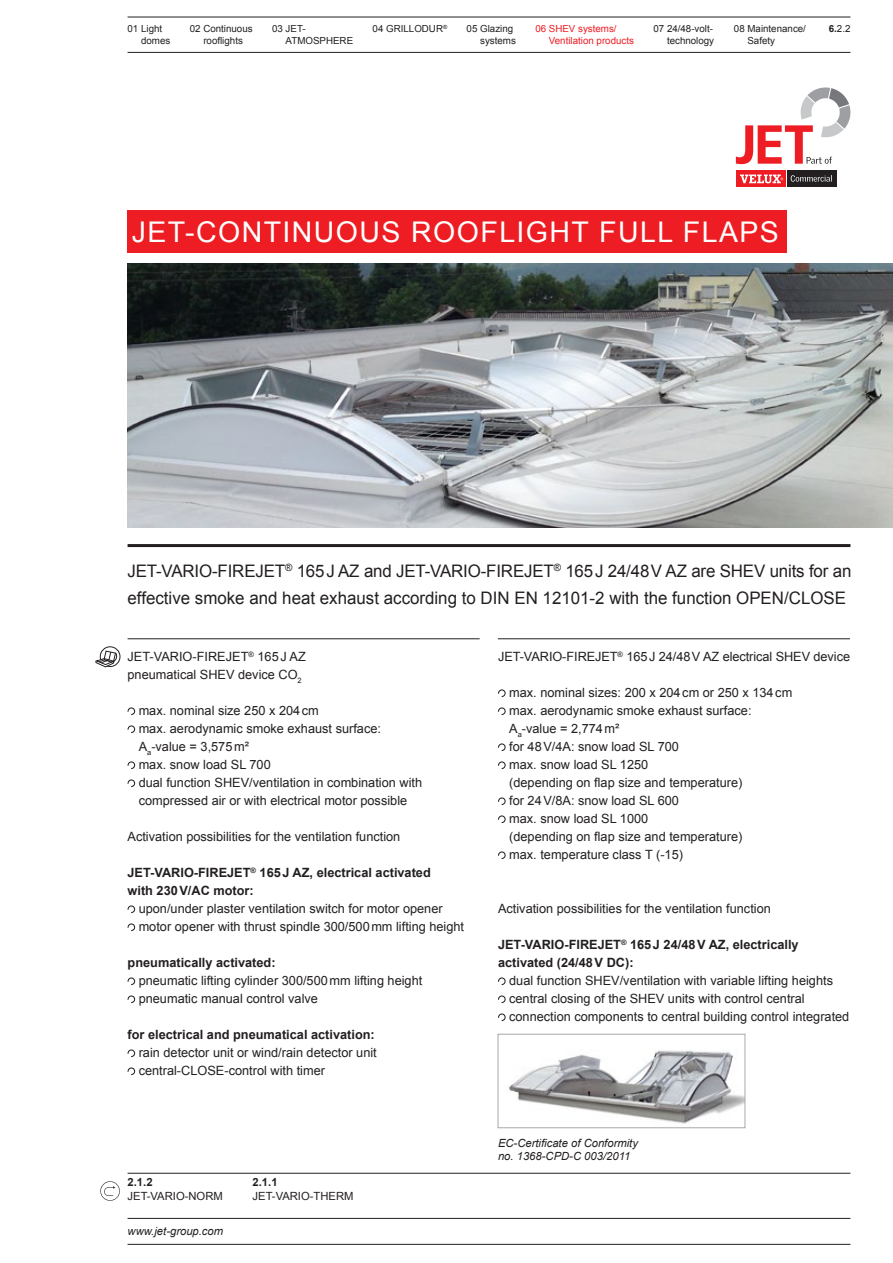
<style>
.page{position:relative;width:893px;height:1263px;background:#fff}
.page>*{position:absolute;margin:0;border:0;box-sizing:border-box;transform-origin:0 0}
.H1_Prospektthema{font:28.5px "Arial";letter-spacing:.05em;color:#fff}
.H2_Subthema{font:17.25px/27px "Arial";color:#231f20}
.Fließtext{font:12.75px/18px "Arial";color:#231f20}
.Fließtext-2{font:700 12.75px/18px "Arial";color:#231f20}
.Bildunterschriften{font:italic 11.25px/13.5px "Arial";color:#231f20}
.Inhalt{font:11.25px "Arial";color:#231f20}
.Internetlink{font:italic 11.25px "Arial";color:#231f20}
.Prospektnummer{font:700 11.25px "Arial";color:#231f20}
.Themen{font:9.75px/12px "Arial";color:#231f20;text-align:right}
.Themen-2{font:9.75px/12px "Arial";color:#ee1d23}
.übergeordnete_Nummer{font:9.75px "Arial";color:#231f20}
.s1{font-weight:700}
</style>
<div class="page">
<img style="left:128px;top:263px;width:765px;height:264px">
<hr style="left:128px;top:544px;width:722px;height:3px;background:#231f20">
<div style="left:128px;top:210px;width:659px;height:43px;background:#ee1d23"></div>
<hr style="left:128px;top:52px;width:722px;height:1px;background:#231f20">
<hr style="left:128px;top:17px;width:722px;height:1px;background:#231f20">
<svg style="left:100px;top:1181px;width:20px;height:20px"></svg>
<hr style="left:128px;top:1173px;width:722px;height:1px;background:#231f20">
<hr style="left:128px;top:1218px;width:722px;height:1px;background:#231f20">
<hr style="left:128px;top:1244px;width:722px;height:1px;background:#231f20">
<svg style="left:128px;top:707px;width:7px;height:8px"></svg>
<svg style="left:128px;top:725px;width:7px;height:8px"></svg>
<svg style="left:128px;top:761px;width:7px;height:8px"></svg>
<svg style="left:128px;top:779px;width:7px;height:8px"></svg>
<svg style="left:128px;top:905px;width:7px;height:8px"></svg>
<svg style="left:128px;top:923px;width:7px;height:8px"></svg>
<svg style="left:128px;top:977px;width:7px;height:8px"></svg>
<svg style="left:128px;top:995px;width:7px;height:8px"></svg>
<svg style="left:128px;top:1049px;width:7px;height:8px"></svg>
<svg style="left:128px;top:1067px;width:7px;height:8px"></svg>
<hr style="left:128px;top:638px;width:352px;height:1px;background:#231f20">
<hr style="left:498px;top:638px;width:352px;height:1px;background:#231f20">
<svg style="left:498px;top:689px;width:8px;height:8px"></svg>
<svg style="left:498px;top:707px;width:8px;height:8px"></svg>
<svg style="left:498px;top:743px;width:8px;height:8px"></svg>
<svg style="left:498px;top:761px;width:8px;height:8px"></svg>
<svg style="left:498px;top:797px;width:8px;height:8px"></svg>
<svg style="left:498px;top:815px;width:8px;height:8px"></svg>
<svg style="left:498px;top:851px;width:8px;height:8px"></svg>
<svg style="left:498px;top:977px;width:8px;height:8px"></svg>
<svg style="left:498px;top:995px;width:8px;height:8px"></svg>
<svg style="left:498px;top:1013px;width:8px;height:8px"></svg>
<img style="left:509px;top:1050px;width:234px;height:74px">
<div style="left:498px;top:1034px;width:247px;height:94px;border:1px solid #a8a9ad"></div>
<div style="left:100px;top:647px;width:20px;height:20px;border:1px solid #231f20;border-radius:50%"></div>
<svg style="left:95px;top:650px;width:23px;height:18px"></svg>
<svg style="left:736px;top:171px;width:49px;height:16px"></svg>
<svg style="left:740px;top:175px;width:43px;height:8px"></svg>
<div style="left:787px;top:171px;width:49px;height:16px;background:#231f20"></div>
<svg style="left:791px;top:175px;width:41px;height:7px"></svg>
<svg style="left:736px;top:87px;width:114px;height:77px"></svg>
<p class="Themen" style="left:141px;top:23px;width:31px;text-align:left;text-indent:-14px">01 Light domes</p>
<p class="Themen" style="left:190px;top:23px;width:64px;text-align:center">02 Continuous rooflights</p>
<p class="Themen" style="left:286px;top:23px;width:69px;text-align:left;text-indent:-14px">03 JET-<br>ATMOSPHERE</p>
<p class="Themen" style="left:373px;top:23px;width:76px">04 GRILLODUR<sup>®</sup></p>
<p class="Themen" style="left:467px;top:23px;width:51px">05 Glazing systems</p>
<p class="Themen-2" style="left:549px;top:23px;width:87px;text-indent:-14px">06 SHEV systems/<br>Ventilation products</p>
<p class="Themen" style="left:653px;top:23px;width:62px">07 24/48-volt&shy;technology</p>
<p class="Themen" style="left:734px;top:23px;width:74px">08 Maintenance/</p>
<p class="übergeordnete_Nummer" style="left:829px;top:22px;width:23px"><span class="s1">6.</span>2.2</p>
<p class="Themen" style="left:747px;top:35px;width:29px">Safety</p>
<p class="H1_Prospektthema" style="left:132px;top:213px;width:649px">JET-CONTINUOUS ROOFLIGHT FULL FLAPS</p>
<p class="H2_Subthema" style="left:128px;top:557px;width:725px">JET-VARIO-FIREJET<sup>®</sup> 165J AZ and JET-VARIO-FIREJET<sup>®</sup> 165J 24/48V AZ are SHEV units for an effective smoke and heat exhaust according to DIN EN 12101-2 with the function OPEN/CLOSE</p>
<p class="Fließtext" style="left:128px;top:648px;width:180px">JET-VARIO-FIREJET<sup>®</sup> 165J AZ</p>
<p class="Fließtext" style="left:128px;top:666px;width:176px">pneumatical SHEV device CO<sub>2</sub></p>
<p class="Fließtext" style="left:139px;top:702px;width:182px">max. nominal size 250 x 204cm</p>
<p class="Fließtext" style="left:139px;top:720px;width:244px">max. aerodynamic smoke exhaust surface:<br>A<sub>a</sub>-value = 3,575m²</p>
<p class="Fließtext" style="left:139px;top:756px;width:134px">max. snow load SL 700</p>
<p class="Fließtext" style="left:139px;top:774px;width:285px">dual function SHEV/ventilation in combination with compressed air or with electrical motor possible</p>
<p class="Fließtext" style="left:128px;top:828px;width:274px">Activation possibilities for the ventilation function</p>
<p class="Fließtext-2" style="left:128px;top:864px;width:305px">JET-VARIO-FIREJET<sup>®</sup> 165J AZ, electrical activated with 230V/AC motor:</p>
<p class="Fließtext" style="left:139px;top:900px;width:306px">upon/under plaster ventilation switch for motor opener</p>
<p class="Fließtext" style="left:139px;top:918px;width:327px">motor opener with thrust spindle 300/500mm lifting height</p>
<p class="Fließtext-2" style="left:128px;top:954px;width:150px">pneumatically activated:</p>
<p class="Fließtext" style="left:139px;top:972px;width:285px">pneumatic lifting cylinder 300/500mm lifting height</p>
<p class="Fließtext" style="left:139px;top:990px;width:181px">pneumatic manual control valve</p>
<p class="Fließtext-2" style="left:128px;top:1026px;width:249px">for electrical and pneumatical activation:</p>
<p class="Fließtext" style="left:139px;top:1044px;width:240px">rain detector unit or wind/rain detector unit</p>
<p class="Fließtext" style="left:139px;top:1062px;width:188px">central-CLOSE-control with timer</p>
<p class="Prospektnummer" style="left:128px;top:1175px;width:27px">2.1.2</p>
<p class="Inhalt" style="left:128px;top:1188px;width:97px">JET-VARIO-NORM</p>
<p class="Internetlink" style="left:128px;top:1224px;width:97px">www.jet-group.com</p>
<p class="Prospektnummer" style="left:253px;top:1175px;width:27px">2.1.1</p>
<p class="Inhalt" style="left:253px;top:1188px;width:103px">JET-VARIO-THERM</p>
<p class="Fließtext" style="left:498px;top:648px;width:353px">JET-VARIO-FIREJET<sup>®</sup> 165J 24/48V AZ electrical SHEV device</p>
<p class="Fließtext" style="left:509px;top:684px;width:285px">max. nominal sizes: 200 x 204cm or 250 x 134cm</p>
<p class="Fließtext" style="left:509px;top:702px;width:244px">max. aerodynamic smoke exhaust surface:<br>A<sub>a</sub>-value = 2,774m²</p>
<p class="Fließtext" style="left:509px;top:738px;width:171px">for 48V/4A: snow load SL 700</p>
<p class="Fließtext" style="left:509px;top:756px;width:235px">max. snow load SL 1250<br>(depending on flap size and temperature)</p>
<p class="Fließtext" style="left:509px;top:792px;width:171px">for 24V/8A: snow load SL 600</p>
<p class="Fließtext" style="left:509px;top:810px;width:235px">max. snow load SL 1000<br>(depending on flap size and temperature)</p>
<p class="Fließtext" style="left:509px;top:846px;width:175px">max. temperature class T (-15)</p>
<p class="Fließtext" style="left:498px;top:900px;width:274px">Activation possibilities for the ventilation function</p>
<p class="Fließtext-2" style="left:498px;top:936px;width:302px">JET-VARIO-FIREJET<sup>®</sup> 165J 24/48V AZ, electrically activated (24/48V DC):</p>
<p class="Fließtext" style="left:509px;top:972px;width:325px">dual function SHEV/ventilation with variable lifting heights</p>
<p class="Fließtext" style="left:509px;top:990px;width:297px">central closing of the SHEV units with control central</p>
<p class="Fließtext" style="left:509px;top:1008px;width:342px">connection components to central building control integrated</p>
<p class="Bildunterschriften" style="left:498px;top:1136px;width:142px">EC-Certificate of Conformity no. 1368-CPD-C 003/2011</p>
</div>
